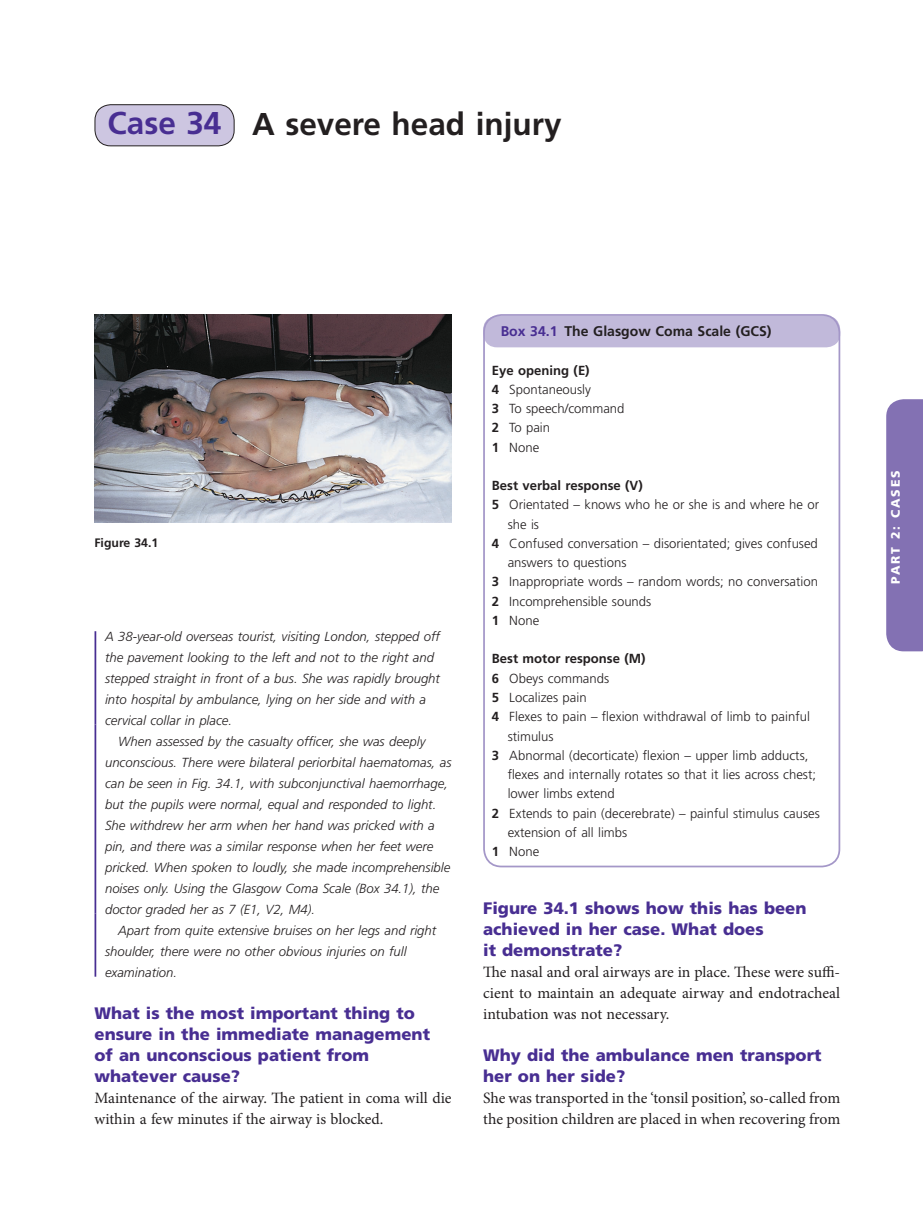
<style>
.page{position:relative;width:923px;height:1221px;background:#fff}
.page>*{position:absolute;margin:0;border:0;box-sizing:border-box;transform-origin:0 0}
.t1{font:700 31.5px "Frutiger LT Std";color:#231f20}
.t2{font:900 16.62px/21px "Frutiger LT Std";color:#482e92}
.t3{font:15.75px/21px "Minion Pro";color:#231f20}
.t4{font:700 14px "Frutiger LT Std";color:#231f20}
.t5{font:italic 300 13.12px/21px "Frutiger LT Std";color:#231f20}
.t6{font:300 13.12px/19.2px "Frutiger LT Std";color:#231f20}
.t7{font:700 13.12px "Frutiger LT Std";color:#231f20}
.t8{font:900 12.25px "Frutiger LT Std";letter-spacing:.15em;color:#fff}
.t9{font:700 12.25px "Frutiger LT Std";color:#231f20}
.s1{color:#482e92}
.s2{font-weight:700}
</style>
<div class="page">
<div style="left:886px;top:399px;width:37px;height:252px;background:#8371b3"></div>
<div style="left:95px;top:105px;width:139px;height:41px;background:#cdc6e1;border-radius:16px"></div>
<div style="left:94px;top:104px;width:140px;height:42px;border:1px solid #231f20;border-radius:16px"></div>
<hr style="left:94px;top:631px;width:2px;height:93px;background:#482e92">
<hr style="left:94px;top:724px;width:2px;height:189px;background:#482e92">
<hr style="left:94px;top:913px;width:2px;height:63px;background:#482e92">
<img style="left:94px;top:314px;width:358px;height:209px">
<div style="left:483px;top:316px;width:357px;height:31px;background:#c1b9da;border-radius:14px"></div>
<div style="left:483px;top:314px;width:357px;height:553px;border:2px solid #a497c8;border-radius:18px"></div>
<h1 class="t1" style="left:108px;top:106px;width:455px"><span class="s1">Case 34</span> A severe head injury</h1>
<p class="t9" style="left:94px;top:535px;width:65px">Figure 34.1</p>
<p class="t5" style="left:105px;top:625px;width:336px">A 38-year-old overseas tourist, visiting London, stepped off the pavement looking to the left and not to the right and stepped straight in front of a bus. She was rapidly brought into hospital by ambulance, lying on her side and with a cervical collar in place.</p>
<p class="t5" style="left:105px;top:730px;width:348px;text-indent:13px">When assessed by the casualty officer, she was deeply unconscious. There were bilateral periorbital haematomas, as can be seen in Fig. 34.1, with subconjunctival haemorrhage, but the pupils were normal, equal and responded to light.<br>She withdrew her arm when her hand was pricked with a pin, and there was a similar response when her feet were pricked. When spoken to loudly, she made incomprehensible noises only. Using the Glasgow Coma Scale (Box 34.1), the doctor graded her as 7 (E1, V2, M4).</p>
<p class="t5" style="left:105px;top:919px;width:333px;text-indent:13px">Apart from quite extensive bruises on her legs and right shoulder, there were no other obvious injuries on full examination.</p>
<p class="t2" style="left:94px;top:1002px;width:337px">What is the most important thing to ensure in the immediate management of an unconscious patient from whatever cause?</p>
<p class="t3" style="left:94px;top:1087px;width:358px">Maintenance of the airway. The patient in coma will die within a few minutes if the airway is blocked.</p>
<p class="t4" style="left:501px;top:323px;width:272px"><span class="s1">Box 34.1</span> The Glasgow Coma Scale (GCS)</p>
<p class="t6" style="left:492px;top:360px;width:134px"><span class="s2">Eye opening (E)<br>4</span> Spontaneously<br><span class="s2">3</span> To speech/command<br><span class="s2">2</span> To pain<br><span class="s2">1</span> None</p>
<p class="t7" style="left:492px;top:478px;width:152px">Best verbal response (V)</p>
<p class="t6" style="left:492px;top:495px;width:329px"><span class="s2">5</span> Orientated – knows who he or she is and where he or</p>
<p class="t6" style="left:508px;top:514px;width:33px">she is</p>
<p class="t6" style="left:492px;top:534px;width:327px"><span class="s2">4</span> Confused conversation – disorientated; gives confused</p>
<p class="t6" style="left:508px;top:553px;width:120px">answers to questions</p>
<p class="t6" style="left:492px;top:572px;width:327px"><span class="s2">3</span> Inappropriate words – random words; no conversation</p>
<p class="t6" style="left:492px;top:591px;width:161px"><span class="s2">2</span> Incomprehensible sounds</p>
<p class="t6" style="left:492px;top:611px;width:49px"><span class="s2">1</span> None</p>
<p class="t7" style="left:492px;top:651px;width:155px">Best motor response (M)</p>
<p class="t6" style="left:492px;top:668px;width:119px"><span class="s2">6</span> Obeys commands</p>
<p class="t6" style="left:492px;top:688px;width:96px"><span class="s2">5</span> Localizes pain</p>
<p class="t6" style="left:492px;top:707px;width:319px"><span class="s2">4</span> Flexes to pain – flexion withdrawal of limb to painful</p>
<p class="t6" style="left:508px;top:726px;width:47px">stimulus</p>
<p class="t6" style="left:492px;top:745px;width:318px"><span class="s2">3</span> Abnormal (decorticate) flexion – upper limb adducts,</p>
<p class="t6" style="left:508px;top:765px;width:310px">flexes and internally rotates so that it lies across chest;</p>
<p class="t6" style="left:508px;top:784px;width:109px">lower limbs extend</p>
<p class="t6" style="left:492px;top:803px;width:329px"><span class="s2">2</span> Extends to pain (decerebrate) – painful stimulus causes</p>
<p class="t6" style="left:508px;top:822px;width:121px">extension of all limbs</p>
<p class="t6" style="left:492px;top:842px;width:49px"><span class="s2">1</span> None</p>
<p class="t2" style="left:483px;top:897px;width:325px">Figure 34.1 shows how this has been achieved in her case. What does<br>it demonstrate?</p>
<p class="t3" style="left:483px;top:961px;width:358px;text-align:justify">The nasal and oral airways are in place. These were suffi&shy;cient to maintain an adequate airway and endotracheal intubation was not necessary.</p>
<p class="t2" style="left:483px;top:1044px;width:340px">Why did the ambulance men transport her on her side?</p>
<p class="t3" style="left:483px;top:1087px;width:359px">She was transported in the ‘tonsil position’, so-called from the position children are placed in when recovering from</p>
<p class="t8" style="left:888px;top:583px;width:115px;rotate:-90deg">Part 2: cases</p>
</div>
